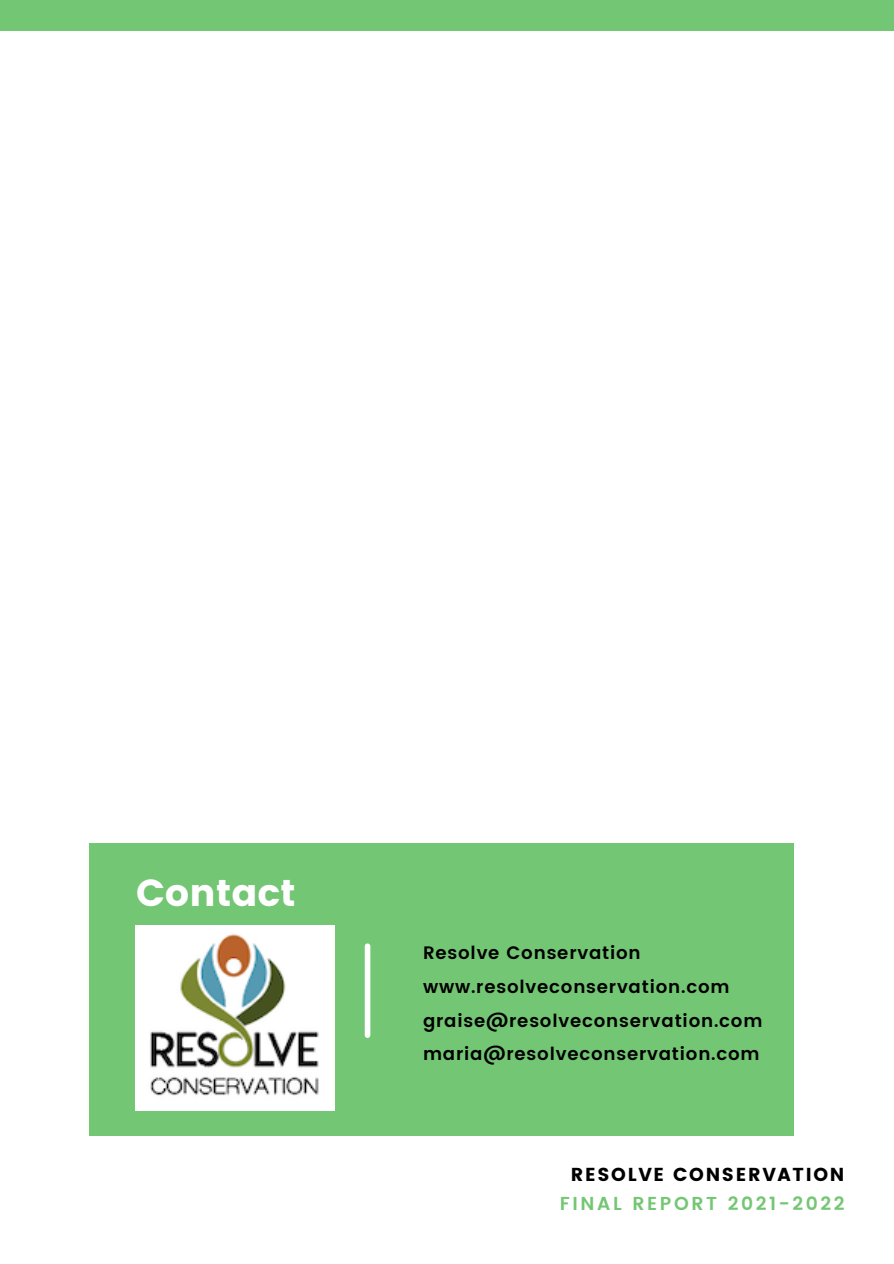
<style>
.page{position:relative;width:894px;height:1264px;background:#fff}
.page>*{position:absolute;margin:0;border:0;box-sizing:border-box;transform-origin:0 0}
.t1{font:37.5px "Poppins";color:#fff}
.t2{font:600 18.75px "Poppins";letter-spacing:.135em;color:#73c673}
.t3{font:18.75px "Poppins";letter-spacing:.09em;color:#000}
.t4{font:600 18px "Poppins";letter-spacing:.045em;color:#000}
</style>
<div class="page">
<div style="left:0;top:0;width:893px;height:31px;background:#73c673"></div>
<div style="left:89px;top:842px;width:704px;height:293px;background:#73c673"></div>
<div style="left:364px;top:946px;width:6px;height:89px;background:#fff"></div>
<img style="left:135px;top:925px;width:199px;height:185px">
<p class="t1" style="left:136px;top:871px;width:161px">Contact</p>
<p class="t4" style="left:423px;top:942px;width:219px">Resolve Conservation</p>
<p class="t4" style="left:423px;top:976px;width:308px">www.resolveconservation.com</p>
<p class="t4" style="left:423px;top:1009px;width:341px">graise@resolveconservation.com</p>
<p class="t4" style="left:423px;top:1043px;width:338px">maria@resolveconservation.com</p>
<p class="t3" style="left:570px;top:1163px;width:275px">RESOLVE CONSERVATION</p>
<p class="t2" style="left:559px;top:1192px;width:286px">FINAL REPORT 2021-2022</p>
</div>
